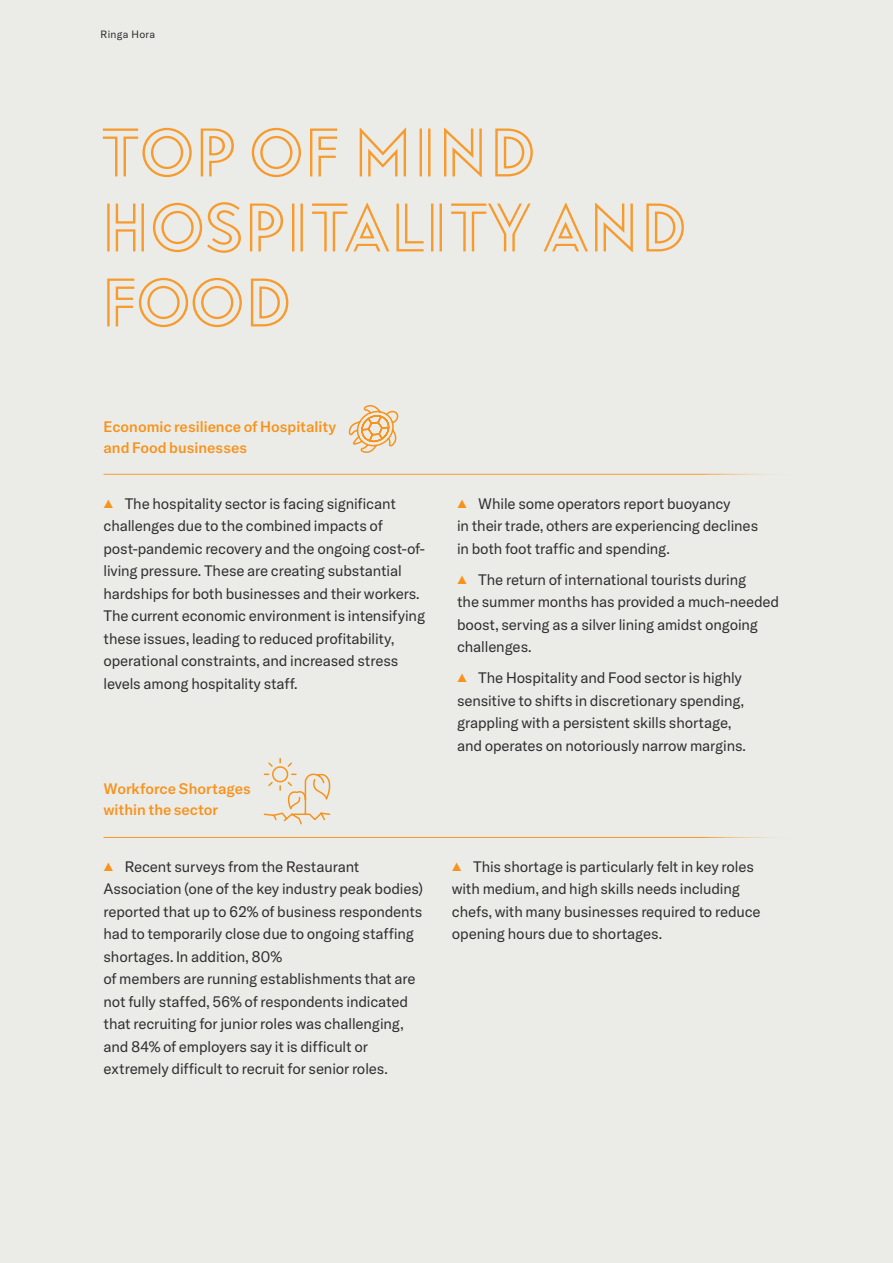
<style>
.page{position:relative;width:893px;height:1263px;background:#ebece8}
.page>*{position:absolute;margin:0;border:0;box-sizing:border-box;transform-origin:0 0}
.IAP24_Display_heading{font:67.5px/75px "Baro Line Two";color:#f89b2f}
.t1{font:15px/22.5px "GT America";letter-spacing:-.01em;color:#312f30}
.IAP24_Sub_2{font:500 15px/21px "GT America";color:#f7931d}
.t2{font:10.5px "GT America";letter-spacing:.025em;color:#312f30}
.s1{font-family:"Nimbus San";color:#f7931d}
</style>
<div class="page">
<hr style="left:103px;top:837px;width:701px;height:1px;background:#f7931d">
<hr style="left:103px;top:474px;width:701px;height:1px;background:#f7931d">
<svg style="left:263px;top:757px;width:68px;height:68px"></svg>
<svg style="left:349px;top:405px;width:50px;height:48px"></svg>
<p class="t2" style="left:101px;top:28px;width:56px">Ringa Hora</p>
<p class="IAP24_Display_heading" style="left:100px;top:115px;width:588px">TOP OF MIND<br>HOSPITALITY AND<br>FOOD</p>
<p class="IAP24_Sub_2" style="left:103px;top:416px;width:234px">Economic resilience of Hospitality and Food businesses</p>
<p class="t1" style="left:103px;top:492px;width:323px"><span class="s1">▲</span> The hospitality sector is facing significant challenges due to the combined impacts of post-pandemic recovery and the ongoing cost-of&shy;living pressure. These are creating substantial hardships for both businesses and their workers.<br>The current economic environment is intensifying these issues, leading to reduced profitability, operational constraints, and increased stress levels among hospitality staff.</p>
<p class="t1" style="left:457px;top:492px;width:303px"><span class="s1">▲</span> While some operators report buoyancy<br>in their trade, others are experiencing declines in both foot traffic and spending.</p>
<p class="t1" style="left:457px;top:568px;width:324px"><span class="s1">▲</span> The return of international tourists during<br>the summer months has provided a much-needed boost, serving as a silver lining amidst ongoing challenges.</p>
<p class="t1" style="left:457px;top:667px;width:290px"><span class="s1">▲</span> The Hospitality and Food sector is highly sensitive to shifts in discretionary spending, grappling with a persistent skills shortage, and operates on notoriously narrow margins.</p>
<p class="IAP24_Sub_2" style="left:103px;top:778px;width:149px">Workforce Shortages within the sector</p>
<p class="t1" style="left:103px;top:855px;width:321px"><span class="s1">▲</span> Recent surveys from the Restaurant Association (one of the key industry peak bodies) reported that up to 62% of business respondents had to temporarily close due to ongoing staffing shortages. In addition, 80%<br>of members are running establishments that are not fully staffed, 56% of respondents indicated that recruiting for junior roles was challenging, and 84% of employers say it is difficult or extremely difficult to recruit for senior roles.</p>
<p class="t1" style="left:452px;top:855px;width:310px"><span class="s1">▲</span> This shortage is particularly felt in key roles with medium, and high skills needs including chefs, with many businesses required to reduce opening hours due to shortages.</p>
</div>
